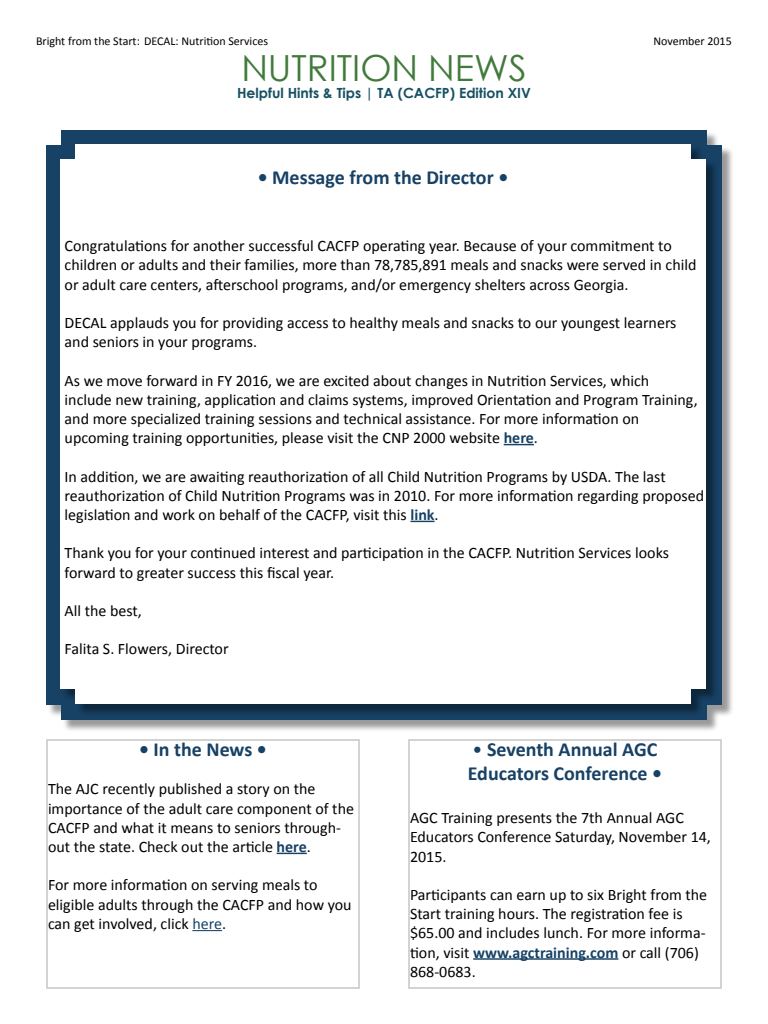
<style>
.page{position:relative;width:768px;height:1024px;background:#fff}
.page>*{position:absolute;margin:0;border:0;box-sizing:border-box;transform-origin:0 0}
.t1{font:36px "Century Gothic";color:#417a3b}
.t2{font:700 20px/24px "Calibri";color:#174165}
.t3{font:16px/19.2px "Calibri";color:#000}
.t4{font:700 14px "Century Gothic";color:#175164}
.t5{font:12px "Calibri";color:#000}
.s1{font-weight:700;color:#174165}
.s2{color:#174165}
.s3{font-weight:400}
</style>
<div class="page">
<div style="left:47px;top:132px;width:687px;height:600px;background:#000;opacity:.4"></div>
<div style="left:46px;top:130px;width:676px;height:590px;background:#174165"></div>
<div style="left:61px;top:146px;width:657px;height:571px;background:#000;opacity:.4"></div>
<svg style="left:60px;top:144px;width:646px;height:560px"></svg>
<hr style="left:277px;top:853px;width:30px;height:1px;background:#174165">
<hr style="left:192px;top:930px;width:30px;height:1px;background:#174165">
<div style="left:46px;top:739px;width:314px;height:250px;border:2px solid #d3d3d3"></div>
<hr style="left:473px;top:958px;width:145px;height:2px;background:#174165">
<div style="left:408px;top:739px;width:314px;height:250px;border:2px solid #d3d3d3"></div>
<p class="t5" style="left:36px;top:33px;width:234px">Bright from the Start: DECAL: Nutrition Services</p>
<p class="t5" style="left:653px;top:33px;width:80px">November 2015</p>
<h1 class="t1" style="left:241px;top:43px;width:287px">NUTRITION NEWS</h1>
<p class="t4" style="left:237px;top:82px;width:296px">Helpful Hints &amp; Tips | TA (CACFP) Edition XIV</p>
<p class="t2" style="left:258px;top:165px;width:252px">• Message from the Director •</p>
<p class="t3" style="left:65px;top:236px;width:633px">Congratulations for another successful CACFP operating year. Because of your commitment to children or adults and their families, more than 78,785,891 meals and snacks were served in child or adult care centers, afterschool programs, and/or emergency shelters across Georgia.</p>
<p class="t3" style="left:65px;top:313px;width:613px">DECAL applauds you for providing access to healthy meals and snacks to our youngest learners and seniors in your programs.</p>
<p class="t3" style="left:65px;top:371px;width:635px">As we move forward in FY 2016, we are excited about changes in Nutrition Services, which include new training, application and claims systems, improved Orientation and Program Training, and more specialized training sessions and technical assistance. For more information on upcoming training opportunities, please visit the CNP 2000 website <span class="s1">here</span>.</p>
<p class="t3" style="left:65px;top:467px;width:641px">In addition, we are awaiting reauthorization of all Child Nutrition Programs by USDA. The last reauthorization of Child Nutrition Programs was in 2010. For more information regarding proposed legislation and work on behalf of the CACFP, visit this <span class="s1">link</span>.</p>
<p class="t3" style="left:65px;top:544px;width:606px">Thank you for your continued interest and participation in the CACFP. Nutrition Services looks forward to greater success this fiscal year.</p>
<p class="t3" style="left:65px;top:601px;width:79px">All the best,</p>
<p class="t3" style="left:65px;top:640px;width:166px">Falita S. Flowers, Director</p>
<p class="t2" style="left:139px;top:737px;width:129px">• In the News •</p>
<p class="t3" style="left:48px;top:780px;width:308px">The AJC recently published a story on the importance of the adult care component of the CACFP and what it means to seniors through&shy;out the state. Check out the article <span class="s1">here</span>.</p>
<p class="t3" style="left:48px;top:876px;width:305px">For more information on serving meals to eligible adults through the CACFP and how you can get involved, click <span class="s2">here</span>.</p>
<p class="t2" style="left:468px;top:737px;width:196px"><span class="s3">•</span> Seventh Annual AGC<br>Educators Conference •</p>
<p class="t3" style="left:410px;top:808px;width:302px">AGC Training presents the 7th Annual AGC<br>Educators Conference Saturday, November 14,<br>2015.</p>
<p class="t3" style="left:410px;top:885px;width:299px">Participants can earn up to six Bright from the Start training hours. The registration fee is $65.00 and includes lunch. For more informa&shy;tion, visit <span class="s1">www.agctraining.com</span> or call (706)<br>868-0683.</p>
</div>
